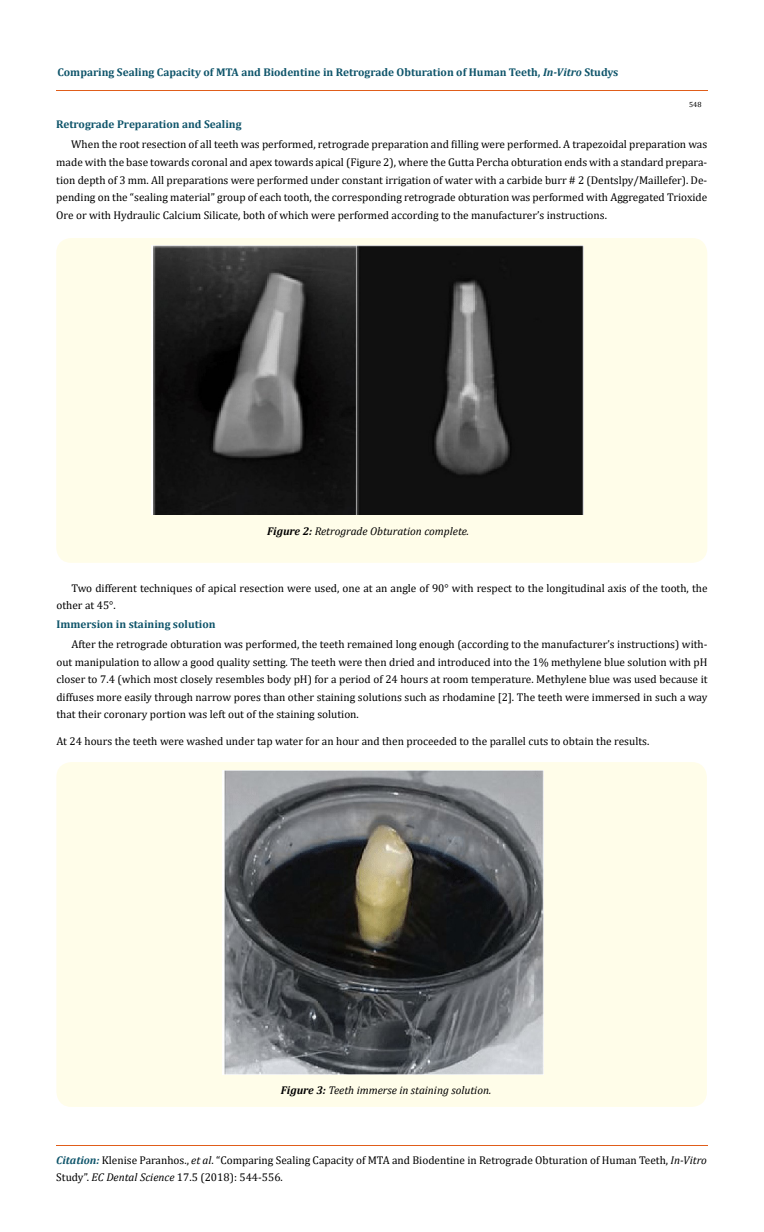
<style>
.page{position:relative;width:764px;height:1232px;background:#fff}
.page>*{position:absolute;margin:0;border:0;box-sizing:border-box;transform-origin:0 0}
.t1{font:11.25px/17.5px "Cambria";color:#000}
.t2{font:700 11.25px "Cambria";color:#0e546a}
.t3{font:italic 11.25px "Cambria";color:#000}
.t4{font:7.5px "Cambria";color:#000}
.s1{font-style:italic}
.s2{font-weight:700}
.s3{font-weight:700;font-style:italic;color:#0e546a}
</style>
<div class="page">
<hr style="left:56px;top:91px;width:651px;height:1px;background:#e05d1a">
<div style="left:56px;top:238px;width:651px;height:324px;background:#fffde9;border-radius:15px"></div>
<img style="left:151px;top:245px;width:433px;height:269px">
<div style="left:56px;top:762px;width:651px;height:344px;background:#fffde9;border-radius:15px"></div>
<img style="left:223px;top:770px;width:321px;height:304px">
<p class="t2" style="left:58px;top:64px;width:562px">Comparing Sealing Capacity of MTA and Biodentine in Retrograde Obturation of Human Teeth, <span class="s1">In-Vitro</span> Studys</p>
<p class="t4" style="left:689px;top:100px;width:14px">548</p>
<p class="t2" style="left:56px;top:116px;width:187px">Retrograde Preparation and Sealing</p>
<p class="t1" style="left:56px;top:136px;width:652px;text-align:justify;text-indent:15px">When the root resection of all teeth was performed, retrograde preparation and filling were performed. A trapezoidal preparation was made with the base towards coronal and apex towards apical (Figure 2), where the Gutta Percha obturation ends with a standard prepara&shy;tion depth of 3 mm. All preparations were performed under constant irrigation of water with a carbide burr # 2 (Dentslpy/Maillefer). De&shy;pending on the “sealing material” group of each tooth, the corresponding retrograde obturation was performed with Aggregated Trioxide Ore or with Hydraulic Calcium Silicate, both of which were performed according to the manufacturer’s instructions.</p>
<p class="t3" style="left:267px;top:523px;width:203px"><span class="s2">Figure 2:</span> Retrograde Obturation complete.</p>
<p class="t1" style="left:56px;top:579px;width:652px;text-indent:15px">Two different techniques of apical resection were used, one at an angle of 90° with respect to the longitudinal axis of the tooth, the other at 45°.</p>
<p class="t1" style="left:56px;top:635px;width:653px;text-align:justify;text-indent:15px">After the retrograde obturation was performed, the teeth remained long enough (according to the manufacturer’s instructions) with&shy;out manipulation to allow a good quality setting. The teeth were then dried and introduced into the 1% methylene blue solution with pH closer to 7.4 (which most closely resembles body pH) for a period of 24 hours at room temperature. Methylene blue was used because it diffuses more easily through narrow pores than other staining solutions such as rhodamine [2]. The teeth were immersed in such a way that their coronary portion was left out of the staining solution.</p>
<p class="t1" style="left:56px;top:732px;width:594px">At 24 hours the teeth were washed under tap water for an hour and then proceeded to the parallel cuts to obtain the results.</p>
<p class="t2" style="left:56px;top:616px;width:161px">Immersion in staining solution</p>
<p class="t3" style="left:281px;top:1082px;width:212px"><span class="s2">Figure 3:</span> Teeth immerse in staining solution.</p>
<p class="t1" style="left:56px;top:1150px;width:652px"><span class="s3">Citation:</span> Klenise Paranhos., <span class="s1">et al</span>. “Comparing Sealing Capacity of MTA and Biodentine in Retrograde Obturation of Human Teeth, <span class="s1">In-Vitro<br></span>Study”. <span class="s1">EC Dental Science</span> 17.5 (2018): 544-556.</p>
</div>
